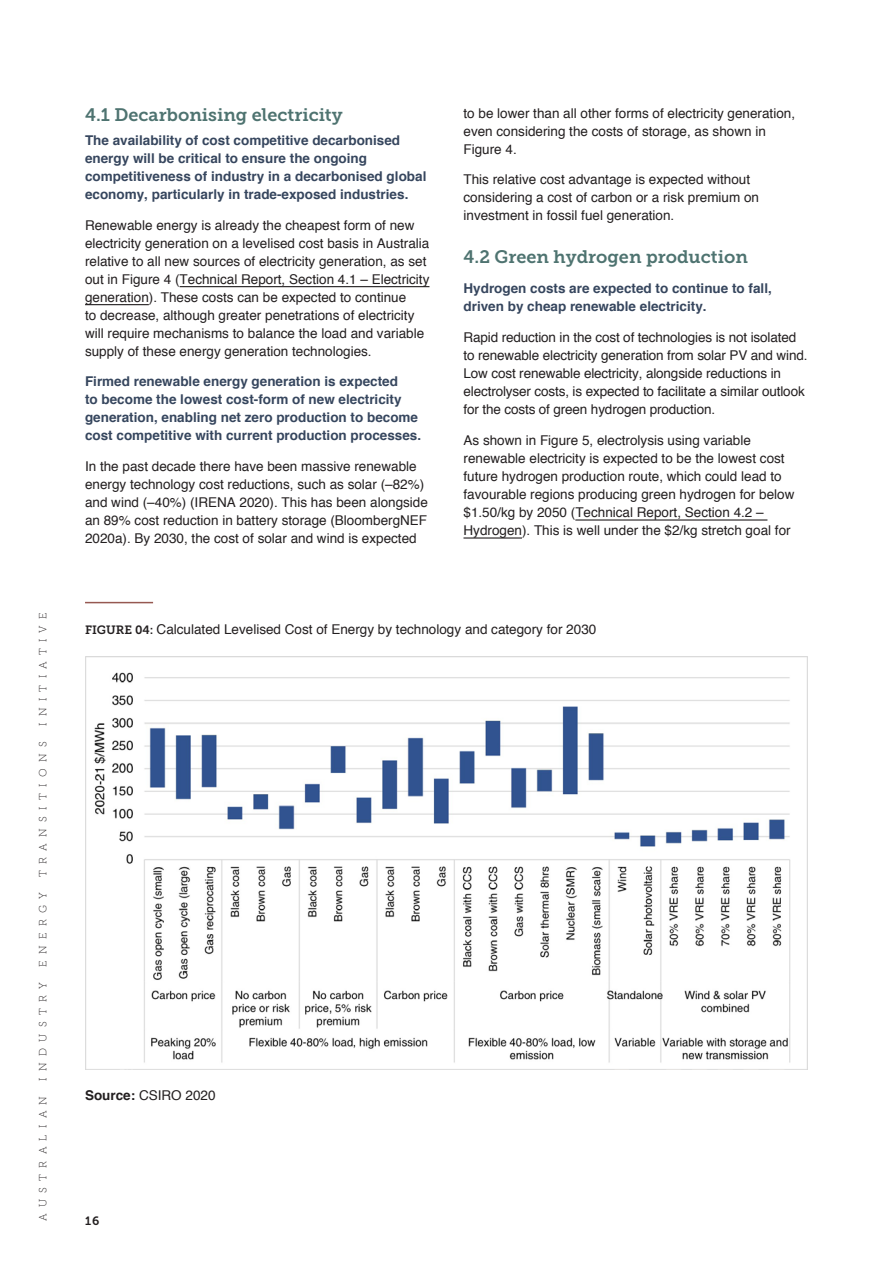
<style>
.page{position:relative;width:893px;height:1263px;background:#fff}
.page>*{position:absolute;margin:0;border:0;box-sizing:border-box;transform-origin:0 0}
.Heading_3{font:18px "Museo Slab 700";color:#4e7370}
.BODY_COPY{font:18px "Museo Slab 700";color:#4e7370}
.BODY_COPY-2{font:13.5px/18px "Helvetica";color:#231f20}
.BODY_COPY-3{font:700 13.5px/18px "Helvetica";color:#36465e}
.t1{font:12px "Museo Slab 700";color:#231f20}
.t2{font:10.5px "Museo Slab 100";letter-spacing:.6em;color:#231f20}
.s1{font-family:"Museo Slab 700";font-size:12px}
.s2{font-weight:700}
</style>
<div class="page">
<hr style="left:180px;top:286px;width:249px;height:1px;background:#231f20">
<hr style="left:85px;top:304px;width:64px;height:1px;background:#231f20">
<hr style="left:575px;top:519px;width:192px;height:2px;background:#231f20">
<hr style="left:463px;top:537px;width:59px;height:2px;background:#231f20">
<img style="left:85px;top:657px;width:723px;height:412px">
<hr style="left:85px;top:602px;width:68px;height:1px;background:#965851">
<p class="t2" style="left:37px;top:726px;width:115px;rotate:-90deg">INITIATIVE</p>
<p class="t2" style="left:37px;top:877px;width:137px;rotate:-90deg">TRANSITIONS</p>
<p class="t2" style="left:37px;top:967px;width:76px;rotate:-90deg">ENERGY</p>
<p class="t2" style="left:37px;top:1081px;width:100px;rotate:-90deg">INDUSTRY</p>
<p class="t2" style="left:37px;top:1221px;width:126px;rotate:-90deg">AUSTRALIAN</p>
<p class="Heading_3" style="left:85px;top:104px;width:259px">4.1 Decarbonising electricity</p>
<p class="BODY_COPY-3" style="left:85px;top:131px;width:343px">The availability of cost competitive decarbonised energy will be critical to ensure the ongoing competitiveness of industry in a decarbonised global economy, particularly in trade-exposed industries.</p>
<p class="BODY_COPY-2" style="left:85px;top:216px;width:346px">Renewable energy is already the cheapest form of new electricity generation on a levelised cost basis in Australia relative to all new sources of electricity generation, as set out in Figure 4 (Technical Report, Section 4.1 – Electricity generation). These costs can be expected to continue<br>to decrease, although greater penetrations of electricity will require mechanisms to balance the load and variable supply of these energy generation technologies.</p>
<p class="BODY_COPY-3" style="left:85px;top:373px;width:338px">Firmed renewable energy generation is expected<br>to become the lowest cost-form of new electricity generation, enabling net zero production to become cost competitive with current production processes.</p>
<p class="BODY_COPY-2" style="left:85px;top:458px;width:344px">In the past decade there have been massive renewable energy technology cost reductions, such as solar (–82%) and wind (–40%) (IRENA 2020). This has been alongside an 89% cost reduction in battery storage (BloombergNEF 2020a). By 2030, the cost of solar and wind is expected</p>
<p class="BODY_COPY-2" style="left:463px;top:104px;width:333px">to be lower than all other forms of electricity generation, even considering the costs of storage, as shown in<br>Figure 4.</p>
<p class="BODY_COPY-2" style="left:463px;top:171px;width:297px">This relative cost advantage is expected without considering a cost of carbon or a risk premium on investment in fossil fuel generation.</p>
<p class="BODY_COPY" style="left:463px;top:246px;width:286px">4.2 Green hydrogen production</p>
<p class="BODY_COPY-3" style="left:463px;top:280px;width:310px">Hydrogen costs are expected to continue to fall, driven by cheap renewable electricity.</p>
<p class="BODY_COPY-2" style="left:463px;top:329px;width:346px">Rapid reduction in the cost of technologies is not isolated to renewable electricity generation from solar PV and wind.<br>Low cost renewable electricity, alongside reductions in electrolyser costs, is expected to facilitate a similar outlook for the costs of green hydrogen production.</p>
<p class="BODY_COPY-2" style="left:463px;top:432px;width:332px">As shown in Figure 5, electrolysis using variable renewable electricity is expected to be the lowest cost future hydrogen production route, which could lead to favourable regions producing green hydrogen for below $1.50/kg by 2050 (Technical Report, Section 4.2 – Hydrogen). This is well under the $2/kg stretch goal for</p>
<p class="BODY_COPY-2" style="left:85px;top:621px;width:513px"><span class="s1">FIGURE 04:</span> Calculated Levelised Cost of Energy by technology and category for 2030</p>
<p class="BODY_COPY-2" style="left:85px;top:1086px;width:132px"><span class="s2">Source:</span> CSIRO 2020</p>
<p class="t1" style="left:85px;top:1213px;width:16px">16</p>
</div>
